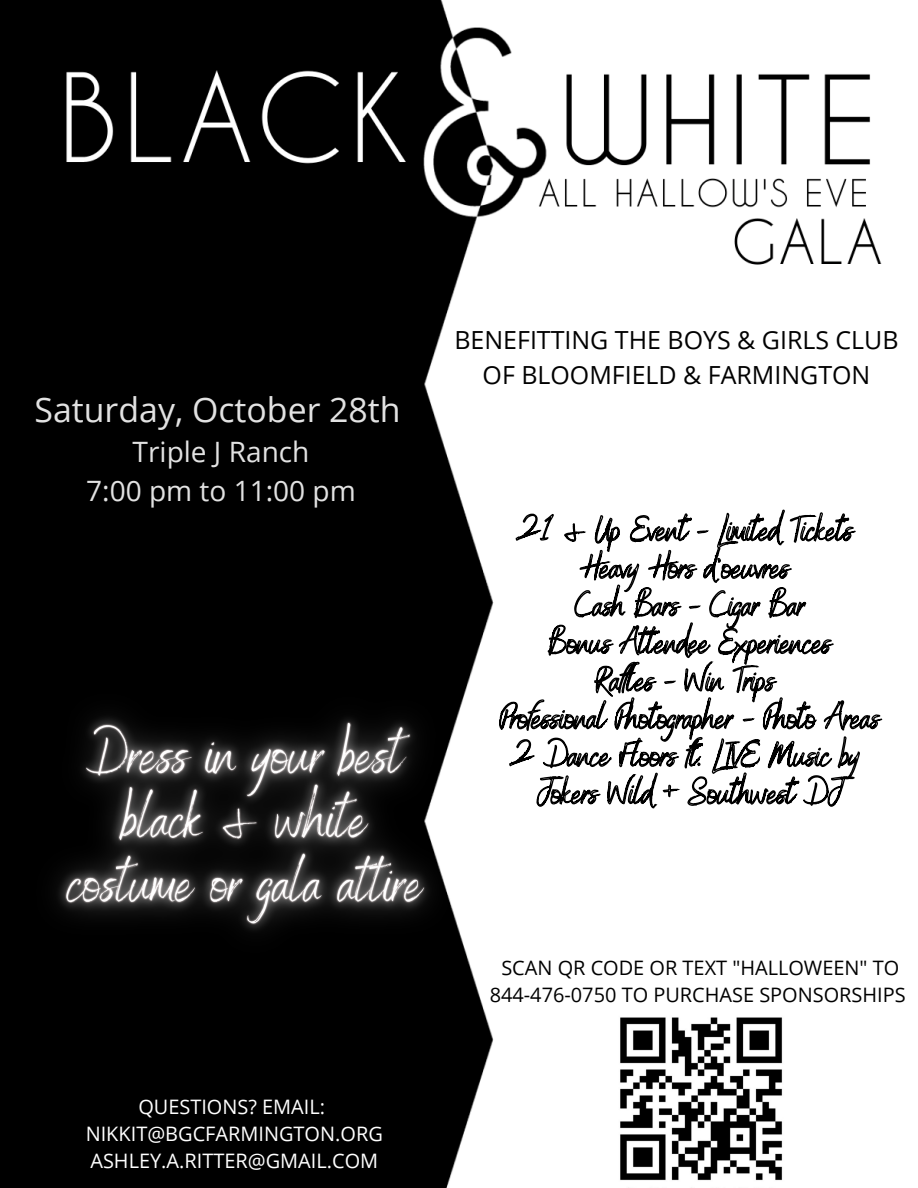
<style>
.page{position:relative;width:918px;height:1188px;background:#fff}
.page>*{position:absolute;margin:0;border:0;box-sizing:border-box;transform-origin:0 0}
.t1{font:33.9px "Open Sans";color:#e2e2e2}
.t2{font:28.05px/39.2px "Open Sans";color:#e2e2e2;text-align:center}
.t3{font:24.9px/34.8px "Open Sans";color:#000;text-align:center}
.t4{font:19.95px/27px "Open Sans";color:#fff;text-align:center}
.t5{font:19.95px/27px "Open Sans";color:#000;text-align:center}
</style>
<div class="page">
<img style="left:0;top:0;width:882px;height:1188px">
<div style="left:3px;top:655px;width:484px;height:343px;background:#000"></div>
<svg style="left:514px;top:503px;width:342px;height:188px"></svg>
<svg style="left:7px;top:691px;width:876px;height:497px"></svg>
<svg style="left:508px;top:728px;width:353px;height:81px"></svg>
<h1 class="t1" style="left:35px;top:385px;width:368px">Saturday, October 28th</h1>
<h2 class="t2" style="left:86px;top:432px;width:271px">Triple J Ranch<br>7:00 pm to 11:00 pm</h2>
<p class="t3" style="left:454px;top:322px;width:446px">BENEFITTING THE BOYS &amp; GIRLS CLUB<br>OF BLOOMFIELD &amp; FARMINGTON</p>
<p class="t4" style="left:86px;top:1093px;width:299px">QUESTIONS? EMAIL:<br>NIKKIT@BGCFARMINGTON.ORG<br>ASHLEY.A.RITTER@GMAIL.COM</p>
<p class="t5" style="left:490px;top:954px;width:418px">SCAN QR CODE OR TEXT "HALLOWEEN" TO<br>844-476-0750 TO PURCHASE SPONSORSHIPS</p>
</div>
